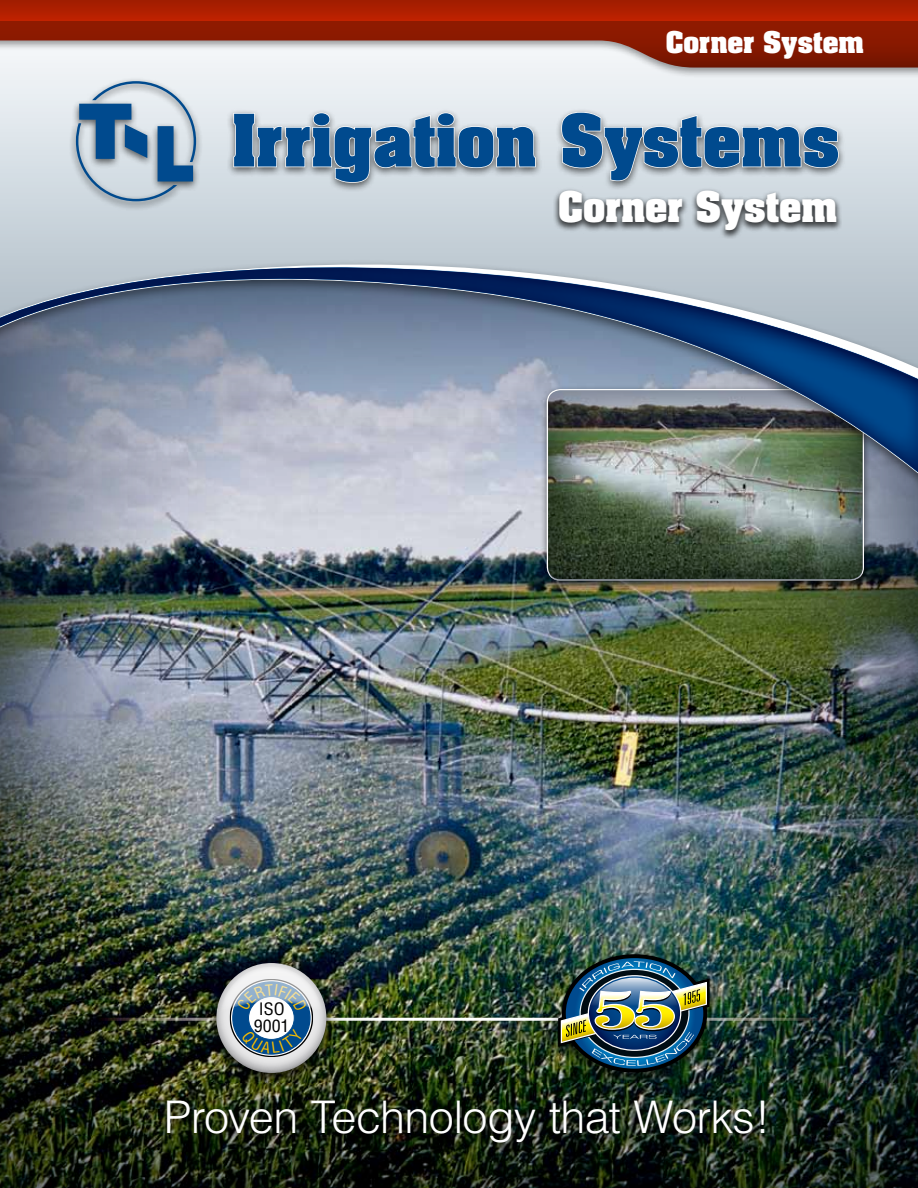
<style>
.page{position:relative;width:918px;height:1188px;background:#fff}
.page>*{position:absolute;margin:0;border:0;box-sizing:border-box;transform-origin:0 0}
.t1{font:700 61.5px "Aachen";color:#004a8e}
.t2{font:300 45px "Helvetica";letter-spacing:-.015em;color:#fff}
.t3{font:700 36px "Aachen";letter-spacing:-.005em;color:#fff}
.t4{font:700 25.5px "Aachen";color:#fff}
.t5{font:condensed 16.8px/16.8px "Helvetica";color:#000;scale:1.07 1}
</style>
<div class="page">
<img style="left:0;top:496px;width:918px;height:692px">
<div style="left:540px;top:385px;width:331px;height:206px;background:#000;opacity:.6"></div>
<svg style="left:548px;top:390px;width:315px;height:191px;background:#526150"></svg>
<svg style="left:0;top:77px;width:918px;height:142px;background:#dee5ea"></svg>
<div style="left:0;top:259px;width:918px;height:237px;background:#000;opacity:.5"></div>
<svg style="left:0;top:219px;width:918px;height:263px;background:#8a98aa"></svg>
<div style="left:68px;top:77px;width:135px;height:135px;background:#000;opacity:.6"></div>
<svg style="left:76px;top:81px;width:120px;height:120px;background:#94aec4"></svg>
<div style="left:226px;top:108px;width:619px;height:85px;background:#000;opacity:.6"></div>
<svg style="left:233px;top:112px;width:304px;height:72px;background:#a6abae"></svg>
<svg style="left:561px;top:111px;width:279px;height:71px;background:#a7acaf"></svg>
<hr style="left:78px;top:1018px;width:763px;height:3px;background:#fff">
<div style="left:551px;top:186px;width:291px;height:53px;background:#000;opacity:.7"></div>
<div style="left:203px;top:955px;width:134px;height:134px;background:#000;opacity:.8"></div>
<svg style="left:216px;top:963px;width:110px;height:110px"></svg>
<div style="left:546px;top:947px;width:175px;height:143px;background:#000;opacity:.5"></div>
<img style="left:557px;top:956px;width:154px;height:115px">
<div style="left:160px;top:1096px;width:611px;height:56px;background:#000;opacity:.8"></div>
<div style="left:0;top:0;width:918px;height:77px;background:#000;opacity:.4"></div>
<svg style="left:0;top:0;width:918px;height:67px"></svg>
<svg style="left:221px;top:967px;width:101px;height:90px"></svg>
<p class="t4" style="left:666px;top:23px;width:200px">Corner System</p>
<h1 class="t1" style="left:232px;top:96px;width:609px">Irrigation Systems</h1>
<p class="t3" style="left:558px;top:181px;width:281px">Corner System</p>
<p class="t5" style="left:254px;top:1000px;width:35px">ISO<br>9001</p>
<p class="t2" style="left:164px;top:1089px;width:608px">Proven Technology that Works!</p>
</div>
